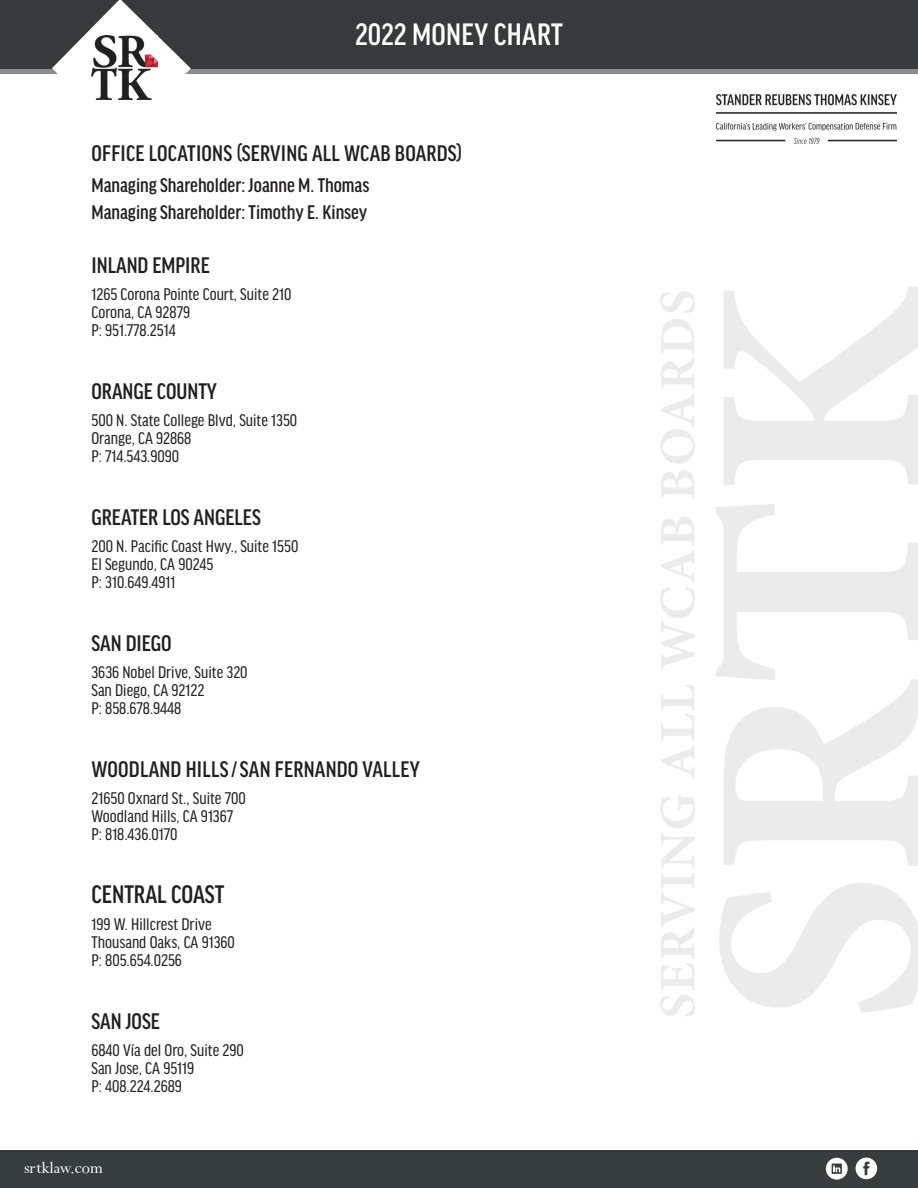
<style>
.page{position:relative;width:918px;height:1188px;background:#fff}
.page>*{position:absolute;margin:0;border:0;box-sizing:border-box;transform-origin:0 0}
.t1{font:500 condensed 33px "Good Headline Pro";letter-spacing:.01em;color:#fff}
.t2{font:500 condensed 27px "Good Headline Pro";color:#231f20}
.t3{font:500 condensed 24px "Good Headline Pro";color:#231f20}
.t4{font:500 condensed 21px "Good Headline Pro";color:#231f20}
.t5{font:condensed 18px "Good Headline Pro";color:#231f20}
.t6{font:18px "Perpetua";color:#fff}
</style>
<div class="page">
<div style="left:0;top:1150px;width:918px;height:38px;background:#373d3d"></div>
<svg style="left:856px;top:1158px;width:21px;height:21px"></svg>
<svg style="left:826px;top:1158px;width:22px;height:22px"></svg>
<svg style="left:0;top:68px;width:918px;height:6px;background:#7c7e81"></svg>
<div style="left:0;top:0;width:918px;height:68px;background:#373a3b"></div>
<svg style="left:52px;top:0;width:139px;height:100px"></svg>
<img style="left:91px;top:35px;width:66px;height:64px">
<img style="left:716px;top:94px;width:181px;height:50px">
<p class="t1" style="left:355px;top:18px;width:209px">2022 MONEY CHART</p>
<p class="t3" style="left:92px;top:141px;width:372px">OFFICE LOCATIONS (SERVING ALL WCAB BOARDS)</p>
<p class="t4" style="left:92px;top:175px;width:279px">Managing Shareholder: Joanne M. Thomas</p>
<p class="t4" style="left:92px;top:202px;width:277px">Managing Shareholder: Timothy E. Kinsey</p>
<p class="t3" style="left:92px;top:253px;width:120px">INLAND EMPIRE</p>
<p class="t5" style="left:92px;top:285px;width:201px">1265 Corona Pointe Court, Suite 210</p>
<p class="t5" style="left:92px;top:303px;width:100px">Corona, CA 92879</p>
<p class="t5" style="left:92px;top:321px;width:86px">P: 951.778.2514</p>
<p class="t3" style="left:92px;top:379px;width:127px">ORANGE COUNTY</p>
<p class="t5" style="left:92px;top:411px;width:207px">500 N. State College Blvd, Suite 1350</p>
<p class="t5" style="left:92px;top:429px;width:101px">Orange, CA 92868</p>
<p class="t5" style="left:92px;top:447px;width:89px">P: 714.543.9090</p>
<p class="t3" style="left:92px;top:505px;width:171px">GREATER LOS ANGELES</p>
<p class="t5" style="left:92px;top:537px;width:208px">200 N. Pacific Coast Hwy., Suite 1550</p>
<p class="t5" style="left:92px;top:555px;width:123px">El Segundo, CA 90245</p>
<p class="t5" style="left:92px;top:573px;width:86px">P: 310.649.4911</p>
<p class="t3" style="left:92px;top:631px;width:82px">SAN DIEGO</p>
<p class="t5" style="left:92px;top:663px;width:158px">3636 Nobel Drive, Suite 320</p>
<p class="t5" style="left:92px;top:681px;width:114px">San Diego, CA 92122</p>
<p class="t5" style="left:92px;top:699px;width:91px">P: 858.678.9448</p>
<p class="t3" style="left:92px;top:757px;width:330px">WOODLAND HILLS / SAN FERNANDO VALLEY</p>
<p class="t5" style="left:92px;top:789px;width:156px">21650 Oxnard St., Suite 700</p>
<p class="t5" style="left:92px;top:807px;width:143px">Woodland Hills, CA 91367</p>
<p class="t5" style="left:92px;top:825px;width:88px">P: 818.436.0170</p>
<p class="t2" style="left:92px;top:881px;width:134px">CENTRAL COAST</p>
<p class="t5" style="left:92px;top:915px;width:122px">199 W. Hillcrest Drive</p>
<p class="t5" style="left:92px;top:933px;width:145px">Thousand Oaks, CA 91360</p>
<p class="t5" style="left:92px;top:951px;width:92px">P: 805.654.0256</p>
<p class="t3" style="left:92px;top:1009px;width:70px">SAN JOSE</p>
<p class="t5" style="left:92px;top:1041px;width:154px">6840 Vía del Oro, Suite 290</p>
<p class="t5" style="left:92px;top:1059px;width:104px">San Jose, CA 95119</p>
<p class="t5" style="left:92px;top:1077px;width:92px">P: 408.224.2689</p>
<p class="t6" style="left:24px;top:1158px;width:81px">srtklaw.com</p>
</div>
